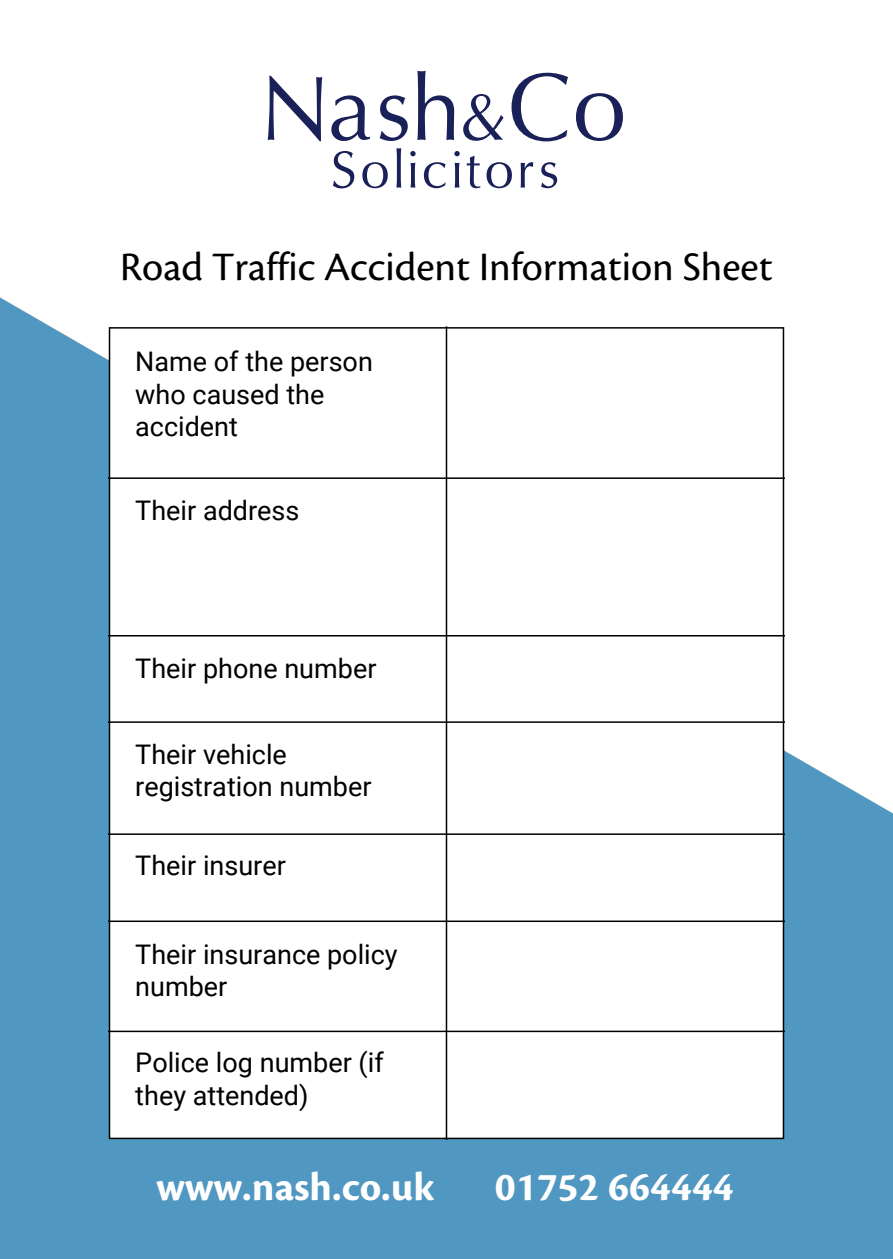
<style>
.page{position:relative;width:893px;height:1259px;background:#fff}
.page>*{position:absolute;margin:0;border:0;box-sizing:border-box;transform-origin:0 0}
.t1{font:42px "Cronos Pro";color:#000}
.t2{font:700 42px "Cronos Pro";color:#fff}
.t3{font:27px/32.4px "Roboto";color:#000}
</style>
<div class="page">
<img style="left:0;top:297px;width:893px;height:962px">
<div style="left:109px;top:327px;width:675px;height:812px;background:#fff;border:2px solid #000"></div>
<hr style="left:446px;top:326px;width:1px;height:814px;background:#000">
<hr style="left:108px;top:477px;width:677px;height:2px;background:#000">
<hr style="left:108px;top:635px;width:677px;height:1px;background:#000">
<hr style="left:108px;top:721px;width:677px;height:2px;background:#000">
<hr style="left:108px;top:833px;width:677px;height:2px;background:#000">
<hr style="left:108px;top:920px;width:677px;height:2px;background:#000">
<hr style="left:108px;top:1030px;width:677px;height:2px;background:#000">
<svg style="left:268px;top:76px;width:54px;height:65px"></svg>
<svg style="left:331px;top:95px;width:39px;height:46px"></svg>
<svg style="left:380px;top:95px;width:28px;height:46px"></svg>
<svg style="left:417px;top:71px;width:37px;height:69px"></svg>
<svg style="left:463px;top:94px;width:41px;height:47px"></svg>
<svg style="left:512px;top:73px;width:56px;height:68px"></svg>
<svg style="left:576px;top:93px;width:47px;height:48px"></svg>
<svg style="left:333px;top:151px;width:21px;height:37px"></svg>
<svg style="left:362px;top:162px;width:26px;height:26px"></svg>
<svg style="left:396px;top:148px;width:5px;height:40px"></svg>
<svg style="left:410px;top:151px;width:6px;height:37px"></svg>
<svg style="left:424px;top:162px;width:22px;height:26px"></svg>
<svg style="left:454px;top:151px;width:6px;height:37px"></svg>
<svg style="left:467px;top:156px;width:13px;height:32px"></svg>
<svg style="left:487px;top:162px;width:25px;height:26px"></svg>
<svg style="left:521px;top:162px;width:12px;height:26px"></svg>
<svg style="left:541px;top:162px;width:16px;height:26px"></svg>
<h1 class="t1" style="left:120px;top:247px;width:654px">Road Traffic Accident Information Sheet</h1>
<p class="t3" style="left:135px;top:348px;width:239px">Name of the person who caused the accident</p>
<p class="t3" style="left:135px;top:497px;width:166px">Their address</p>
<p class="t3" style="left:135px;top:655px;width:243px">Their phone number</p>
<p class="t3" style="left:135px;top:740px;width:238px">Their vehicle registration number</p>
<p class="t3" style="left:135px;top:852px;width:152px">Their insurer</p>
<p class="t3" style="left:135px;top:940px;width:264px">Their insurance policy number</p>
<p class="t3" style="left:135px;top:1049px;width:250px">Police log number (if they attended)</p>
<h1 class="t2" style="left:156px;top:1167px;width:279px">www.nash.co.uk</h1>
<h1 class="t2" style="left:495px;top:1167px;width:241px">01752 664444</h1>
</div>
